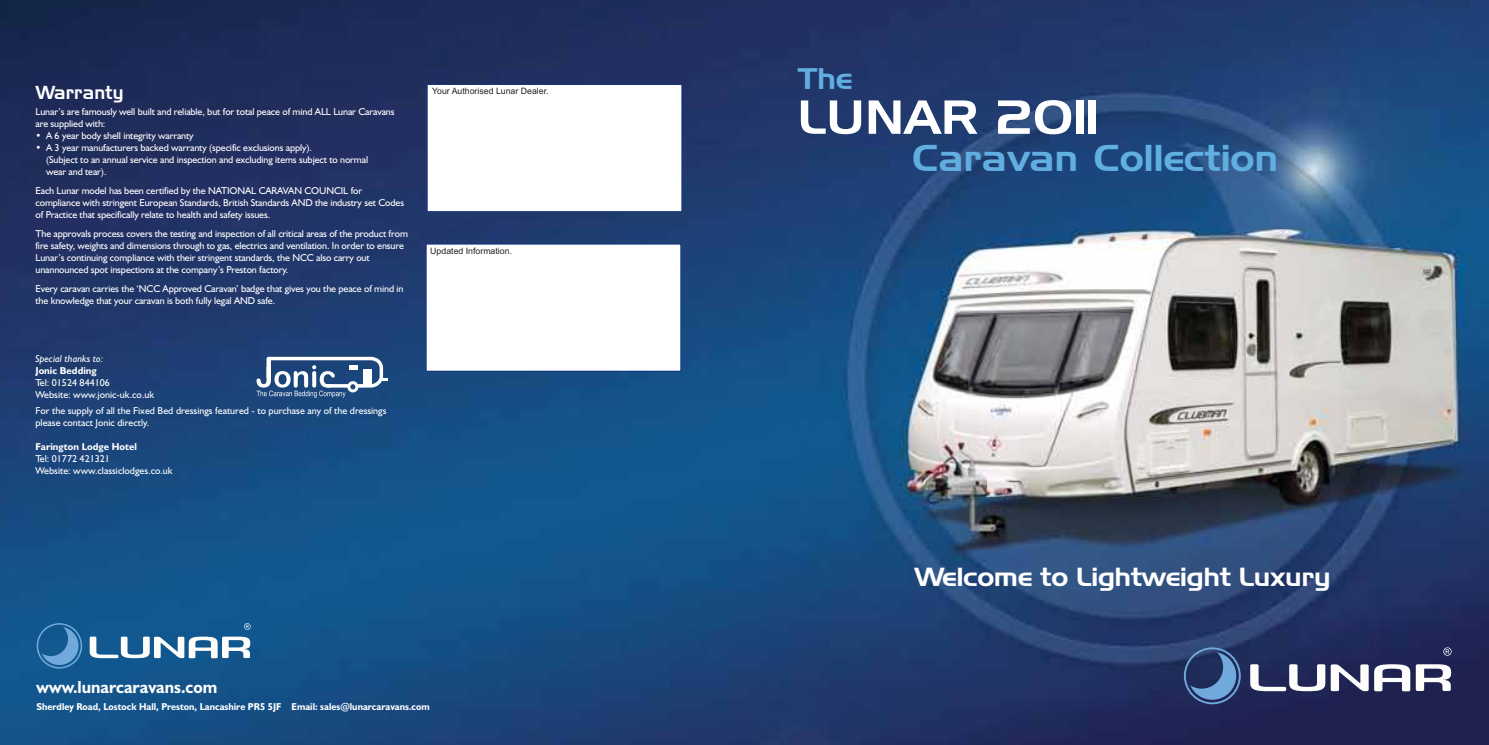
<style>
.page{position:relative;width:1489px;height:745px;background:#fff}
.page>*{position:absolute;margin:0;border:0;box-sizing:border-box;transform-origin:0 0}
.t1{font:47.75px "Slicker";color:#fff;scale:1.1 1}
.t2{font:37.25px "Slicker";letter-spacing:-.01em;color:#61aee1;scale:1.1 1}
.t3{font:29.88px "Slicker";color:#61aee1;scale:1.1 1}
.t4{font:26.12px "Slicker";letter-spacing:-.015em;color:#fff;scale:1.1 1}
.t5{font:18.75px "Slicker";color:#fff}
.t6{font:700 17.5px "Humanist 521 BT";color:#fff;scale:.95 1}
.t7{font:10px/12px "Humanist 521 BT";letter-spacing:-.01em;color:#fff}
.t8{font:700 10px "Humanist 521 BT";color:#fff;scale:.95 1}
.t9{font:700 10px "Humanist 521 BT";color:#fff}
.t10{font:italic 10px "Humanist 521 BT";color:#fff}
.t11{font:8.75px "Arial";color:#231f20}
</style>
<div class="page">
<img style="left:0;top:0;width:1488px;height:744px">
<div style="left:427px;top:85px;width:254px;height:126px;background:#fff"></div>
<div style="left:427px;top:84px;width:255px;height:128px;border:1px solid #15387f"></div>
<div style="left:426px;top:244px;width:254px;height:126px;background:#fff"></div>
<svg style="left:1250px;top:663px;width:200px;height:27px"></svg>
<svg style="left:1183px;top:647px;width:57px;height:56px;background:#3c5888"></svg>
<svg style="left:1443px;top:647px;width:8px;height:8px"></svg>
<svg style="left:90px;top:636px;width:160px;height:21px"></svg>
<svg style="left:37px;top:622px;width:45px;height:46px;background:#3173aa"></svg>
<svg style="left:244px;top:622px;width:7px;height:7px"></svg>
<svg style="left:256px;top:355px;width:132px;height:42px"></svg>
<h3 class="t5" style="left:35px;top:85px;width:90px">Warranty</h3>
<p class="t7" style="left:35px;top:106px;width:360px">Lunar’s are famously well built and reliable, but for total peace of mind ALL Lunar Caravans are supplied with:</p>
<p class="t7" style="left:35px;top:130px;width:160px">• A 6 year body shell integrity warranty</p>
<p class="t7" style="left:46px;top:142px;width:323px;text-indent:-11px">• A 3 year manufacturers backed warranty (specific exclusions apply).<br>(Subject to an annual service and inspection and excluding items subject to normal wear and tear).</p>
<p class="t7" style="left:35px;top:186px;width:370px">Each Lunar model has been certified by the NATIONAL CARAVAN COUNCIL for compliance with stringent European Standards, British Standards AND the industry set Codes of Practice that specifically relate to health and safety issues.</p>
<p class="t7" style="left:35px;top:229px;width:374px">The approvals process covers the testing and inspection of all critical areas of the product from fire safety, weights and dimensions through to gas, electrics and ventilation. In order to ensure Lunar’s continuing compliance with their stringent standards, the NCC also carry out unannounced spot inspections at the company’s Preston factory.</p>
<p class="t7" style="left:35px;top:284px;width:369px">Every caravan carries the ‘NCC Approved Caravan’ badge that gives you the peace of mind in the knowledge that your caravan is both fully legal AND safe.</p>
<p class="t10" style="left:35px;top:355px;width:69px">Special thanks to:</p>
<p class="t9" style="left:35px;top:367px;width:63px">Jonic Bedding</p>
<p class="t7" style="left:35px;top:378px;width:120px">Tel: 01524 844106<br>Website: www.jonic-uk.co.uk</p>
<p class="t7" style="left:35px;top:405px;width:352px">For the supply of all the Fixed Bed dressings featured - to purchase any of the dressings please contact Jonic directly.</p>
<p class="t9" style="left:35px;top:443px;width:103px">Farington Lodge Hotel</p>
<p class="t7" style="left:35px;top:453px;width:139px">Tel: 01772 421321<br>Website: www.classiclodges.co.uk</p>
<p class="t11" style="left:432px;top:86px;width:118px">Your Authorised Lunar Dealer.</p>
<p class="t11" style="left:430px;top:245px;width:83px">Updated Information.</p>
<h3 class="t6" style="left:36px;top:681px;width:192px">www.lunarcaravans.com</h3>
<p class="t8" style="left:36px;top:703px;width:415px">Sherdley Road, Lostock Hall, Preston, Lancashire PR5 5JF Email: sales@lunarcaravans.com</p>
<h3 class="t3" style="left:797px;top:68px;width:51px">The</h3>
<h1 class="t1" style="left:797px;top:100px;width:276px">LUNAR 2011</h1>
<h2 class="t2" style="left:912px;top:145px;width:334px">Caravan Collection</h2>
<h3 class="t4" style="left:914px;top:567px;width:380px">Welcome to Lightweight Luxury</h3>
</div>
